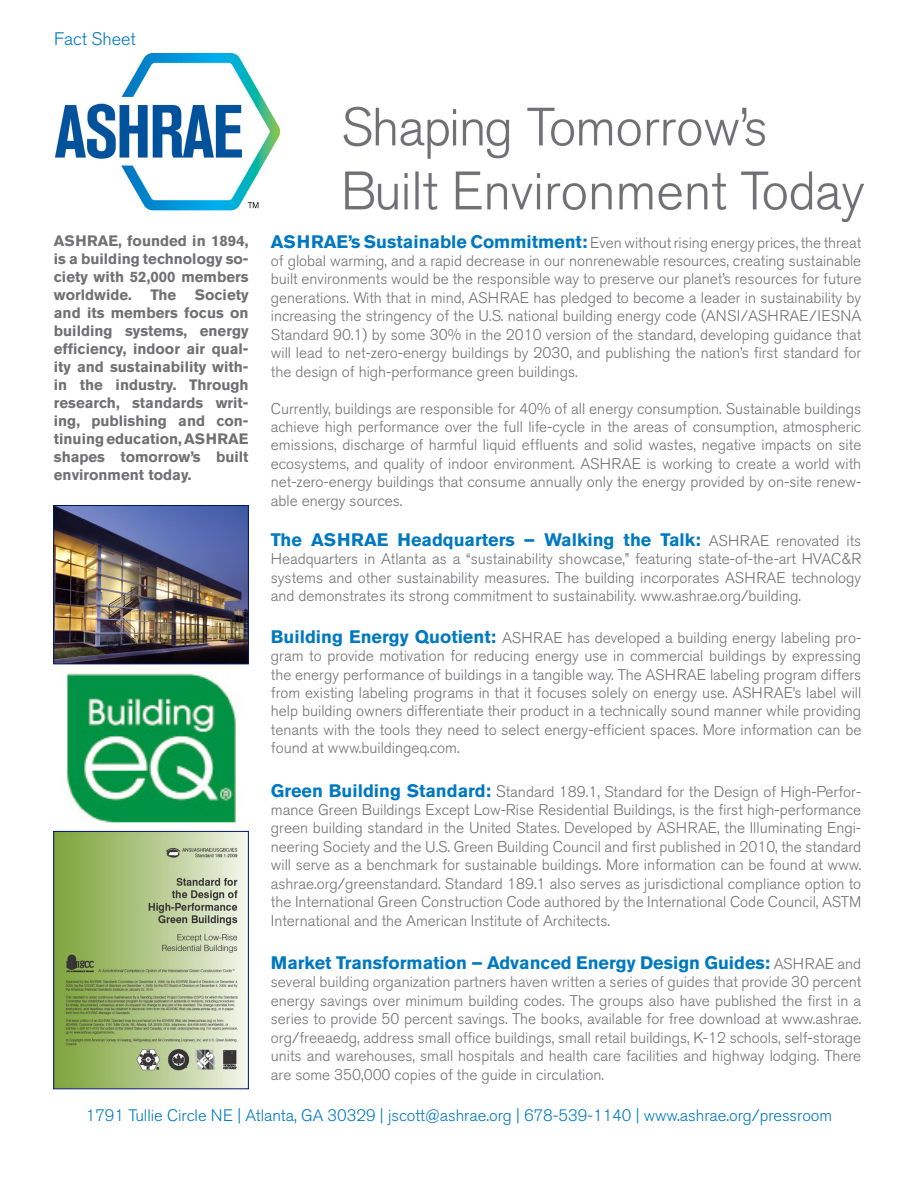
<style>
.page{position:relative;width:918px;height:1188px;background:#fff}
.page>*{position:absolute;margin:0;border:0;box-sizing:border-box;transform-origin:0 0}
.t1{font:700 18px "Akzidenz Grotesk BE";color:#0079c1}
.t2{font:300 18px "Akzidenz Grotesk BE";color:#0079c1}
.t3{font:300 16.5px "Akzidenz Grotesk BE";color:#0079c1}
.t4{font:300 15.3px/18.5px "Akzidenz Grotesk BE";color:#717073;text-align:justify}
.t5{font:700 15px/18px "Akzidenz Grotesk BE";color:#717073;text-align:justify}
.s1{font-weight:700;font-size:18px;color:#0079c1}
.s2{font-weight:300;font-size:15.3px;color:#717073}
.s3{font-size:16.5px}
</style>
<div class="page">
<img style="left:58px;top:664px;width:186px;height:159px">
<img style="left:56px;top:507px;width:191px;height:155px">
<div style="left:54px;top:505px;width:195px;height:159px;border:1px solid #01156e"></div>
<img style="left:56px;top:833px;width:191px;height:254px">
<div style="left:54px;top:831px;width:195px;height:258px;border:1px solid #01156e"></div>
<img style="left:56px;top:54px;width:808px;height:167px">
<p class="t2" style="left:54px;top:28px;width:83px">Fact Sheet</p>
<p class="t5" style="left:54px;top:231px;width:196px">ASHRAE, founded in 1894, is a building technology so&shy;ciety with 52,000 members worldwide. The Society and its members focus on building systems, energy efficiency, indoor air qual&shy;ity and sustainability with&shy;in the industry. Through research, standards writ&shy;ing, publishing and con&shy;tinuing education, ASHRAE shapes tomorrow’s built environment today.</p>
<p class="t4" style="left:271px;top:233px;width:592px"><span class="s1">ASHRAE’s Sustainable Commitment:</span> Even without rising energy prices, the threat of global warming, and a rapid decrease in our nonrenewable resources, creating sustainable built environments would be the responsible way to preserve our planet’s resources for future generations. With that in mind, ASHRAE has pledged to become a leader in sustainability by increasing the stringency of the U.S. national building energy code (ANSI/ASHRAE/IESNA Standard 90.1) by some 30% in the 2010 version of the standard, developing guidance that will lead to net-zero-energy buildings by 2030, and publishing the nation’s first standard for the design of high-performance green buildings.</p>
<p class="t4" style="left:271px;top:399px;width:592px">Currently, buildings are responsible for 40% of all energy consumption. Sustainable buildings achieve high performance over the full life-cycle in the areas of consumption, atmospheric emissions, discharge of harmful liquid effluents and solid wastes, negative impacts on site ecosystems, and quality of indoor environment. ASHRAE is working to create a world with net-zero-energy buildings that consume annually only the energy provided by on-site renew&shy;able energy sources.</p>
<p class="t1" style="left:271px;top:529px;width:592px">The ASHRAE Headquarters – Walking the Talk: <span class="s2">ASHRAE renovated its</span></p>
<p class="t4" style="left:271px;top:550px;width:592px">Headquarters in Atlanta as a “sustainability showcase,” featuring state-of-the-art HVAC&amp;R systems and other sustainability measures. The building incorporates ASHRAE technology and demonstrates its strong commitment to sustainability. www.ashrae.org/building.</p>
<p class="t4" style="left:271px;top:628px;width:592px"><span class="s1">Building Energy Quotient:</span> ASHRAE has developed a building energy labeling pro&shy;gram to provide motivation for reducing energy use in commercial buildings by expressing the energy performance of buildings in a tangible way. The ASHRAE labeling program differs from existing labeling programs in that it focuses solely on energy use. ASHRAE’s label will help building owners differentiate their product in a technically sound manner while providing tenants with the tools they need to select energy-efficient spaces. More information can be found at www.buildingeq.com.</p>
<p class="t4" style="left:271px;top:782px;width:592px"><span class="s1">Green Building Standard:</span> <span class="s3">S</span>tandard 189.1, Standard for the Design of High-Perfor&shy;mance Green Buildings Except Low-Rise Residential Buildings, is the first high-performance green building standard in the United States. Developed by ASHRAE, the Illuminating Engi&shy;neering Society and the U.S. Green Building Council and first published in 2010, the standard will serve as a benchmark for sustainable buildings. More information can be found at www. ashrae.org/greenstandard. Standard 189.1 also serves as jurisdictional compliance option to the International Green Construction Code authored by the International Code Council, ASTM International and the American Institute of Architects.</p>
<p class="t1" style="left:271px;top:952px;width:592px">Market Transformation – Advanced Energy Design Guides: <span class="s2">ASHRAE and</span></p>
<p class="t4" style="left:271px;top:973px;width:592px">several building organization partners haven written a series of guides that provide 30 percent energy savings over minimum building codes. The groups also have published the first in a series to provide 50 percent savings. The books, available for free download at www.ashrae. org/freeaedg, address small office buildings, small retail buildings, K-12 schools, self-storage units and warehouses, small hospitals and health care facilities and highway lodging. There are some 350,000 copies of the guide in circulation.</p>
<p class="t3" style="left:86px;top:1106px;width:748px">1791 Tullie Circle NE | Atlanta, GA 30329 | jscott@ashrae.org | 678-539-1140 | www.ashrae.org/pressroom</p>
</div>
